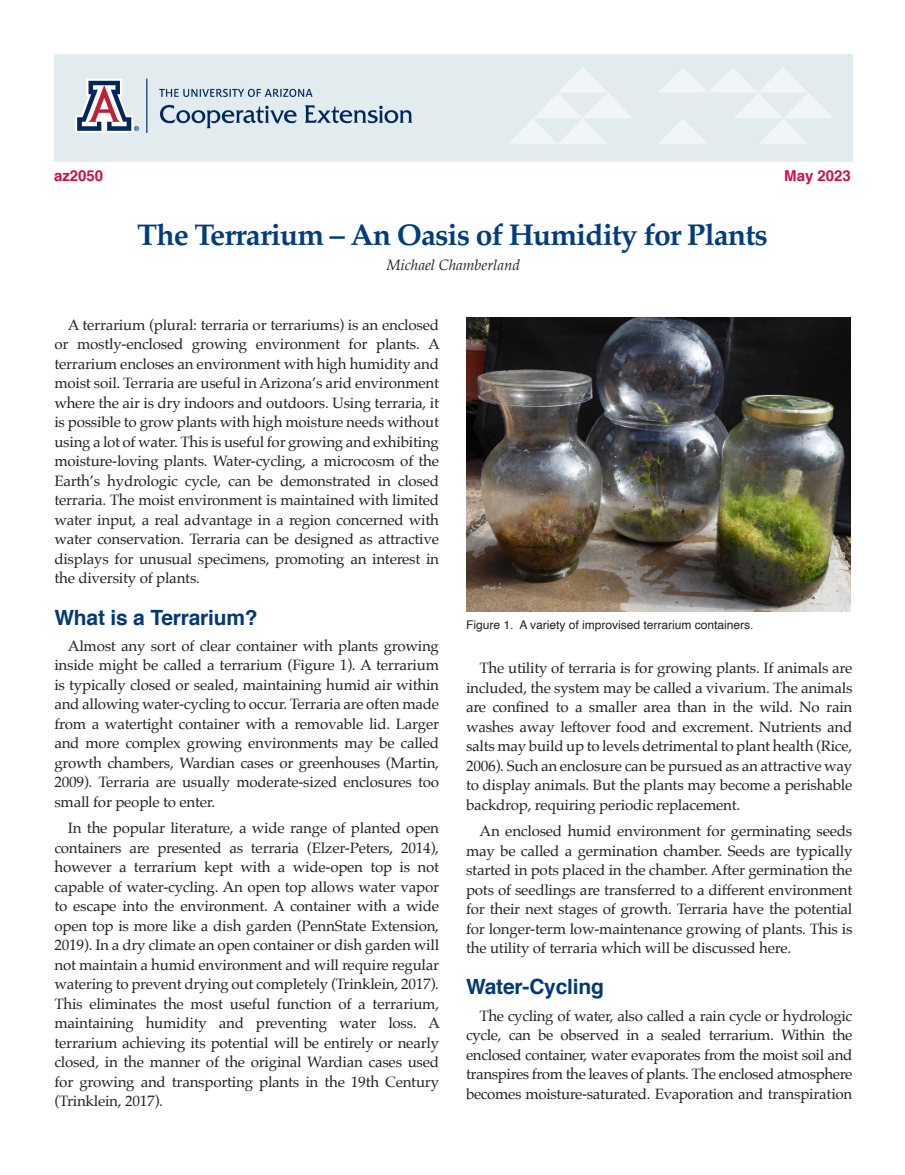
<style>
.page{position:relative;width:905px;height:1175px;background:#fff}
.page>*{position:absolute;margin:0;border:0;box-sizing:border-box;transform-origin:0 0}
.t1{font:700 30px "Palatino";letter-spacing:-.03em;color:#013d7d}
.Body_text{font:700 21px "Helvetica";letter-spacing:-.01em;color:#013976}
.Body_text-2{font:15px/19.5px "Palatino";letter-spacing:-.01em;color:#231f20;text-align:justify}
.t2{font:italic 15px "Palatino";color:#231f20}
.t3{font:700 15px "Helvetica";color:#d20d44}
.t4{font:12px "Helvetica";color:#231f20}
</style>
<div class="page">
<img style="left:54px;top:54px;width:798px;height:107px">
<img style="left:466px;top:317px;width:384px;height:294px">
<p class="t3" style="left:54px;top:163px;width:51px">az2050</p>
<p class="t3" style="left:784px;top:163px;width:68px">May 2023</p>
<p class="t1" style="left:137px;top:209px;width:632px">The Terrarium – An Oasis of Humidity for Plants</p>
<p class="t2" style="left:386px;top:252px;width:135px">Michael Chamberland</p>
<p class="Body_text-2" style="left:54px;top:315px;width:387px;text-indent:13px">A terrarium (plural: terraria or terrariums) is an enclosed or mostly-enclosed growing environment for plants. A terrarium encloses an environment with high humidity and moist soil. Terraria are useful in Arizona’s arid environment where the air is dry indoors and outdoors. Using terraria, it is possible to grow plants with high moisture needs without using a lot of water. This is useful for growing and exhibiting moisture-loving plants. Water-cycling, a microcosm of the Earth’s hydrologic cycle, can be demonstrated in closed terraria. The moist environment is maintained with limited water input, a real advantage in a region concerned with water conservation. Terraria can be designed as attractive displays for unusual specimens, promoting an interest in the diversity of plants.</p>
<p class="Body_text" style="left:54px;top:600px;width:205px">What is a Terrarium?</p>
<p class="Body_text-2" style="left:54px;top:636px;width:386px;text-indent:13px">Almost any sort of clear container with plants growing inside might be called a terrarium (Figure 1). A terrarium is typically closed or sealed, maintaining humid air within and allowing water-cycling to occur. Terraria are often made from a watertight container with a removable lid. Larger and more complex growing environments may be called growth chambers, Wardian cases or greenhouses (Martin, 2009). Terraria are usually moderate-sized enclosures too small for people to enter.</p>
<p class="Body_text-2" style="left:54px;top:818px;width:387px;text-indent:13px">In the popular literature, a wide range of planted open containers are presented as terraria (Elzer-Peters, 2014), however a terrarium kept with a wide-open top is not capable of water-cycling. An open top allows water vapor to escape into the environment. A container with a wide open top is more like a dish garden (PennState Extension, 2019). In a dry climate an open container or dish garden will not maintain a humid environment and will require regular watering to prevent drying out completely (Trinklein, 2017).<br>This eliminates the most useful function of a terrarium, maintaining humidity and preventing water loss. A terrarium achieving its potential will be entirely or nearly closed, in the manner of the original Wardian cases used for growing and transporting plants in the 19th Century (Trinklein, 2017).</p>
<p class="t4" style="left:466px;top:615px;width:289px">Figure 1. A variety of improvised terrarium containers.</p>
<p class="Body_text-2" style="left:466px;top:658px;width:388px;text-indent:14px">The utility of terraria is for growing plants. If animals are included, the system may be called a vivarium. The animals are confined to a smaller area than in the wild. No rain washes away leftover food and excrement. Nutrients and salts may build up to levels detrimental to plant health (Rice, 2006). Such an enclosure can be pursued as an attractive way to display animals. But the plants may become a perishable backdrop, requiring periodic replacement.</p>
<p class="Body_text-2" style="left:466px;top:821px;width:388px;text-indent:13px">An enclosed humid environment for germinating seeds may be called a germination chamber. Seeds are typically started in pots placed in the chamber. After germination the pots of seedlings are transferred to a different environment for their next stages of growth. Terraria have the potential for longer-term low-maintenance growing of plants. This is the utility of terraria which will be discussed here.</p>
<p class="Body_text" style="left:466px;top:970px;width:139px">Water-Cycling</p>
<p class="Body_text-2" style="left:466px;top:1005px;width:388px;text-indent:13px">The cycling of water, also called a rain cycle or hydrologic cycle, can be observed in a sealed terrarium. Within the enclosed container, water evaporates from the moist soil and transpires from the leaves of plants. The enclosed atmosphere becomes moisture-saturated. Evaporation and transpiration</p>
</div>
